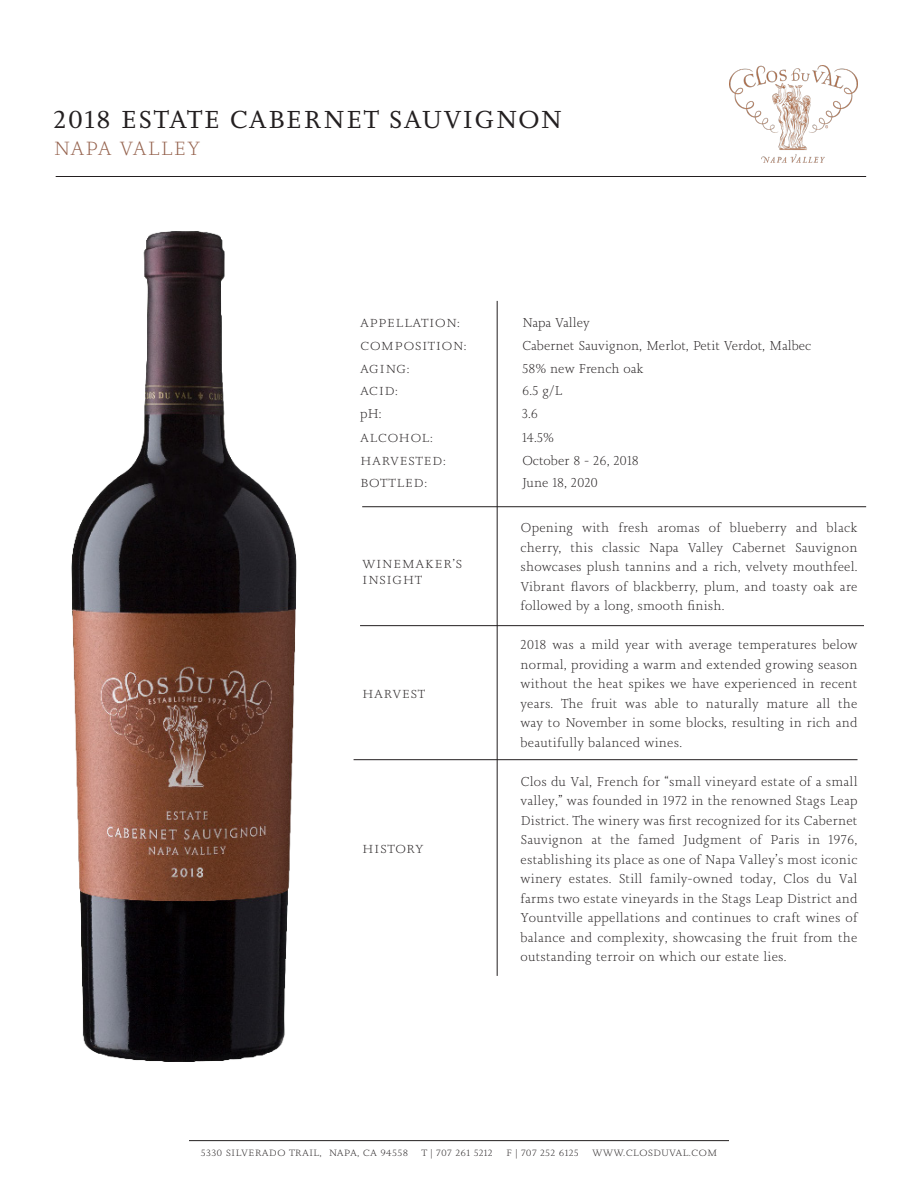
<style>
.page{position:relative;width:918px;height:1188px;background:#fff}
.page>*{position:absolute;margin:0;border:0;box-sizing:border-box;transform-origin:0 0}
.t1{font:25.65px "Joanna Nova";letter-spacing:.05em;color:#231f20;scale:1.05 1}
.t2{font:300 19.95px "Joanna Nova";letter-spacing:.05em;color:#94614c;scale:1.05 1}
.Body_text{font:300 13.5px/19.5px "Joanna Nova";letter-spacing:.015em;color:#231f20;text-align:justify}
.Body_text-2{font:300 12.15px "Joanna Nova";letter-spacing:.05em;color:#231f20;scale:1.11 1}
.t3{font:300 9.45px "Joanna Nova";letter-spacing:.025em;color:#231f20;scale:1.11 1}
</style>
<div class="page">
<hr style="left:56px;top:176px;width:810px;height:1px;background:#231f20">
<hr style="left:497px;top:301px;width:1px;height:675px;background:#231f20">
<hr style="left:362px;top:506px;width:504px;height:1px;background:#231f20">
<hr style="left:354px;top:759px;width:504px;height:1px;background:#231f20">
<hr style="left:360px;top:625px;width:504px;height:1px;background:#231f20">
<hr style="left:189px;top:1140px;width:540px;height:1px;background:#231f20">
<img style="left:71px;top:231px;width:226px;height:830px">
<img style="left:729px;top:65px;width:129px;height:98px">
<p class="t1" style="left:54px;top:102px;width:485px">2018 ESTATE CABERNET SAUVIGNON</p>
<p class="t2" style="left:54px;top:135px;width:141px">NAPA VALLEY</p>
<p class="Body_text-2" style="left:360px;top:315px;width:91px">APPELLATION:</p>
<p class="Body_text" style="left:522px;top:313px;width:69px">Napa Valley</p>
<p class="Body_text-2" style="left:360px;top:338px;width:97px">COMPOSITION:</p>
<p class="Body_text" style="left:522px;top:336px;width:291px">Cabernet Sauvignon, Merlot, Petit Verdot, Malbec</p>
<p class="Body_text-2" style="left:360px;top:361px;width:46px">AGING:</p>
<p class="Body_text" style="left:522px;top:358px;width:123px">58% new French oak</p>
<p class="Body_text-2" style="left:360px;top:383px;width:36px">ACID:</p>
<p class="Body_text" style="left:522px;top:381px;width:42px">6.5 g/L</p>
<p class="Body_text" style="left:360px;top:404px;width:23px">pH:</p>
<p class="Body_text" style="left:522px;top:404px;width:18px">3.6</p>
<p class="Body_text-2" style="left:360px;top:430px;width:67px">ALCOHOL:</p>
<p class="Body_text" style="left:522px;top:428px;width:34px">14.5%</p>
<p class="Body_text-2" style="left:360px;top:453px;width:79px">HARVESTED:</p>
<p class="Body_text" style="left:522px;top:450px;width:118px">October 8 - 26, 2018</p>
<p class="Body_text-2" style="left:360px;top:475px;width:62px">BOTTLED:</p>
<p class="Body_text" style="left:522px;top:473px;width:78px">June 18, 2020</p>
<p class="Body_text-2" style="left:362px;top:556px;width:91px">WINEMAKER’S</p>
<p class="Body_text-2" style="left:362px;top:572px;width:55px">INSIGHT</p>
<p class="Body_text-2" style="left:362px;top:686px;width:58px">HARVEST</p>
<p class="Body_text-2" style="left:362px;top:841px;width:57px">HISTORY</p>
<p class="Body_text" style="left:521px;top:518px;width:339px">Opening with fresh aromas of blueberry and black cherry, this classic Napa Valley Cabernet Sauvignon showcases plush tannins and a rich, velvety mouthfeel.<br>Vibrant flavors of blackberry, plum, and toasty oak are followed by a long, smooth finish.</p>
<p class="Body_text" style="left:521px;top:635px;width:338px">2018 was a mild year with average temperatures below normal, providing a warm and extended growing season without the heat spikes we have experienced in recent years. The fruit was able to naturally mature all the way to November in some blocks, resulting in rich and beautifully balanced wines.</p>
<p class="Body_text" style="left:521px;top:772px;width:339px">Clos du Val, French for “small vineyard estate of a small valley,” was founded in 1972 in the renowned Stags Leap District. The winery was first recognized for its Cabernet Sauvignon at the famed Judgment of Paris in 1976, establishing its place as one of Napa Valley’s most iconic winery estates. Still family-owned today, Clos du Val farms two estate vineyards in the Stags Leap District and Yountville appellations and continues to craft wines of balance and complexity, showcasing the fruit from the outstanding terroir on which our estate lies.</p>
<p class="t3" style="left:201px;top:1147px;width:188px">5330 SILVERADO TRAIL, NAPA, CA 94558</p>
<p class="t3" style="left:421px;top:1147px;width:66px">T | 707 261 5212</p>
<p class="t3" style="left:506px;top:1147px;width:67px">F | 707 252 6125</p>
<p class="t3" style="left:592px;top:1147px;width:114px">WWW.CLOSDUVAL.COM</p>
</div>
